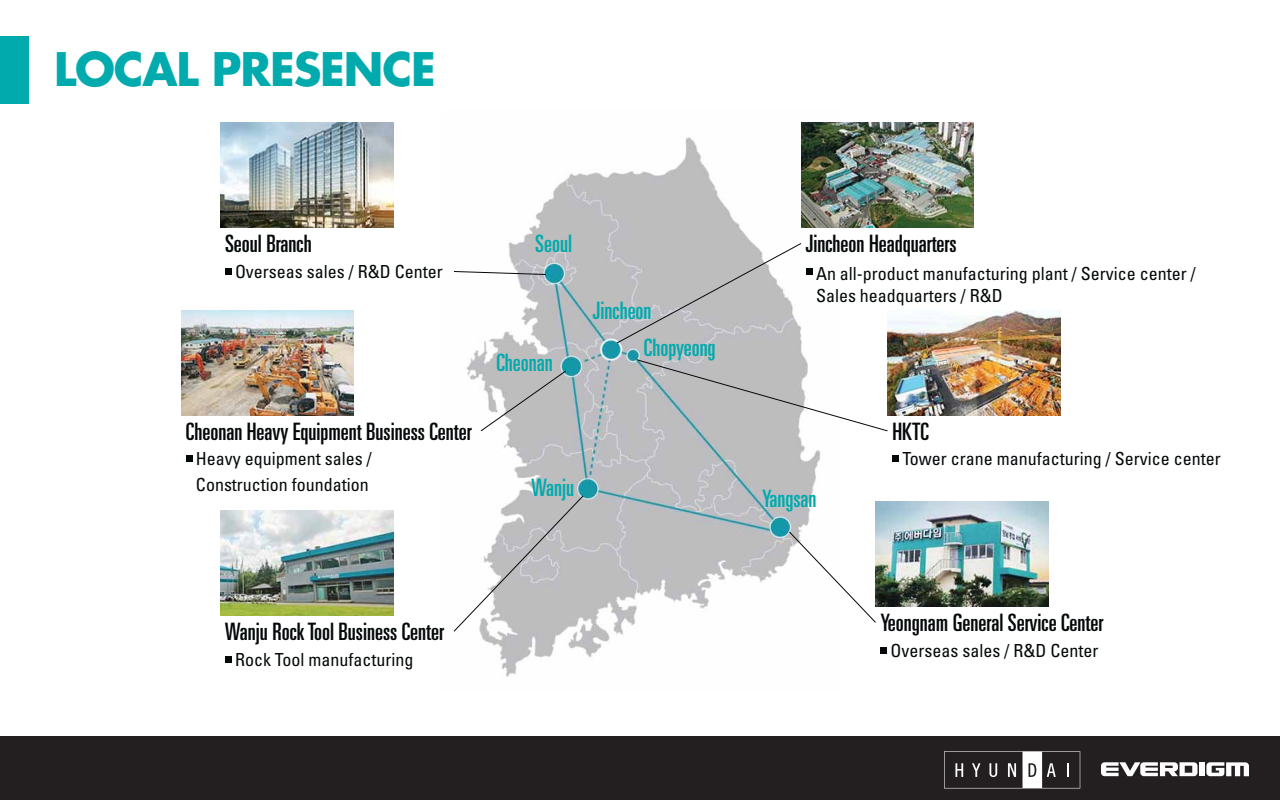
<style>
.page{position:relative;width:1280px;height:800px;background:#fff}
.page>*{position:absolute;margin:0;border:0;box-sizing:border-box;transform-origin:0 0}
.t1{font:700 45px "Futura Std";letter-spacing:-.025em;color:#00aaad}
.t2{font:ultra-condensed 24px "Univers LT Std";color:#040809}
.t3{font:ultra-condensed 24px/37.2px "Univers LT Std";color:#00aaad}
.t4{font:condensed 18px/25.6px "Univers LT Std";color:#040809}
</style>
<div class="page">
<div style="left:0;top:736px;width:1280px;height:64px;background:#231f20"></div>
<div style="left:1199px;top:762px;width:6px;height:14px;background:#fff"></div>
<svg style="left:1101px;top:762px;width:97px;height:14px"></svg>
<svg style="left:1206px;top:762px;width:43px;height:14px"></svg>
<svg style="left:944px;top:751px;width:136px;height:37px"></svg>
<div style="left:0;top:36px;width:29px;height:68px;background:#00aaad"></div>
<img style="left:466px;top:122px;width:374px;height:555px">
<img style="left:220px;top:123px;width:173px;height:105px">
<img style="left:181px;top:310px;width:173px;height:105px">
<img style="left:220px;top:510px;width:173px;height:106px">
<img style="left:801px;top:123px;width:173px;height:105px">
<img style="left:888px;top:310px;width:172px;height:105px">
<img style="left:876px;top:502px;width:172px;height:105px">
<div style="left:225px;top:268px;width:7px;height:7px;background:#040809"></div>
<div style="left:186px;top:455px;width:7px;height:7px;background:#040809"></div>
<div style="left:225px;top:656px;width:7px;height:7px;background:#040809"></div>
<div style="left:806px;top:268px;width:7px;height:7px;background:#040809"></div>
<div style="left:892px;top:455px;width:8px;height:7px;background:#040809"></div>
<div style="left:880px;top:647px;width:8px;height:7px;background:#040809"></div>
<svg style="left:454px;top:270px;width:93px;height:6px"></svg>
<svg style="left:480px;top:370px;width:87px;height:62px"></svg>
<svg style="left:453px;top:495px;width:131px;height:138px"></svg>
<svg style="left:788px;top:531px;width:89px;height:93px"></svg>
<svg style="left:635px;top:358px;width:254px;height:74px"></svg>
<svg style="left:616px;top:242px;width:186px;height:102px;background:#c2c2c3"></svg>
<h1 class="t1" style="left:54px;top:44px;width:383px">LOCAL PRESENCE</h1>
<h2 class="t2" style="left:225px;top:232px;width:88px">Seoul Branch</h2>
<h2 class="t3" style="left:535px;top:227px;width:38px">Seoul</h2>
<p class="t4" style="left:235px;top:260px;width:209px">Overseas sales / R&amp;D Center</p>
<h2 class="t3" style="left:496px;top:346px;width:58px">Cheonan</h2>
<h2 class="t3" style="left:644px;top:293px;width:73px;text-indent:-51px">Jincheon<br>Chopyeong</h2>
<h2 class="t2" style="left:186px;top:420px;width:287px">Cheonan Heavy Equipment Business Center</h2>
<p class="t4" style="left:196px;top:447px;width:177px">Heavy equipment sales /<br>Construction foundation</p>
<h2 class="t3" style="left:531px;top:470px;width:44px">Wanju</h2>
<h2 class="t2" style="left:225px;top:620px;width:221px">Wanju Rock Tool Business Center</h2>
<p class="t4" style="left:235px;top:648px;width:180px">Rock Tool manufacturing</p>
<h2 class="t2" style="left:806px;top:232px;width:152px">Jincheon Headquarters</h2>
<p class="t4" style="left:816px;top:264px;width:381px;line-height:21.6px">An all-product manufacturing plant / Service center /<br>Sales headquarters / R&amp;D</p>
<h2 class="t2" style="left:892px;top:420px;width:38px">HKTC</h2>
<h2 class="t3" style="left:762px;top:482px;width:56px">Yangsan</h2>
<p class="t4" style="left:903px;top:447px;width:320px">Tower crane manufacturing / Service center</p>
<h2 class="t2" style="left:880px;top:611px;width:224px">Yeongnam General Service Center</h2>
<p class="t4" style="left:891px;top:639px;width:209px">Overseas sales / R&amp;D Center</p>
</div>
